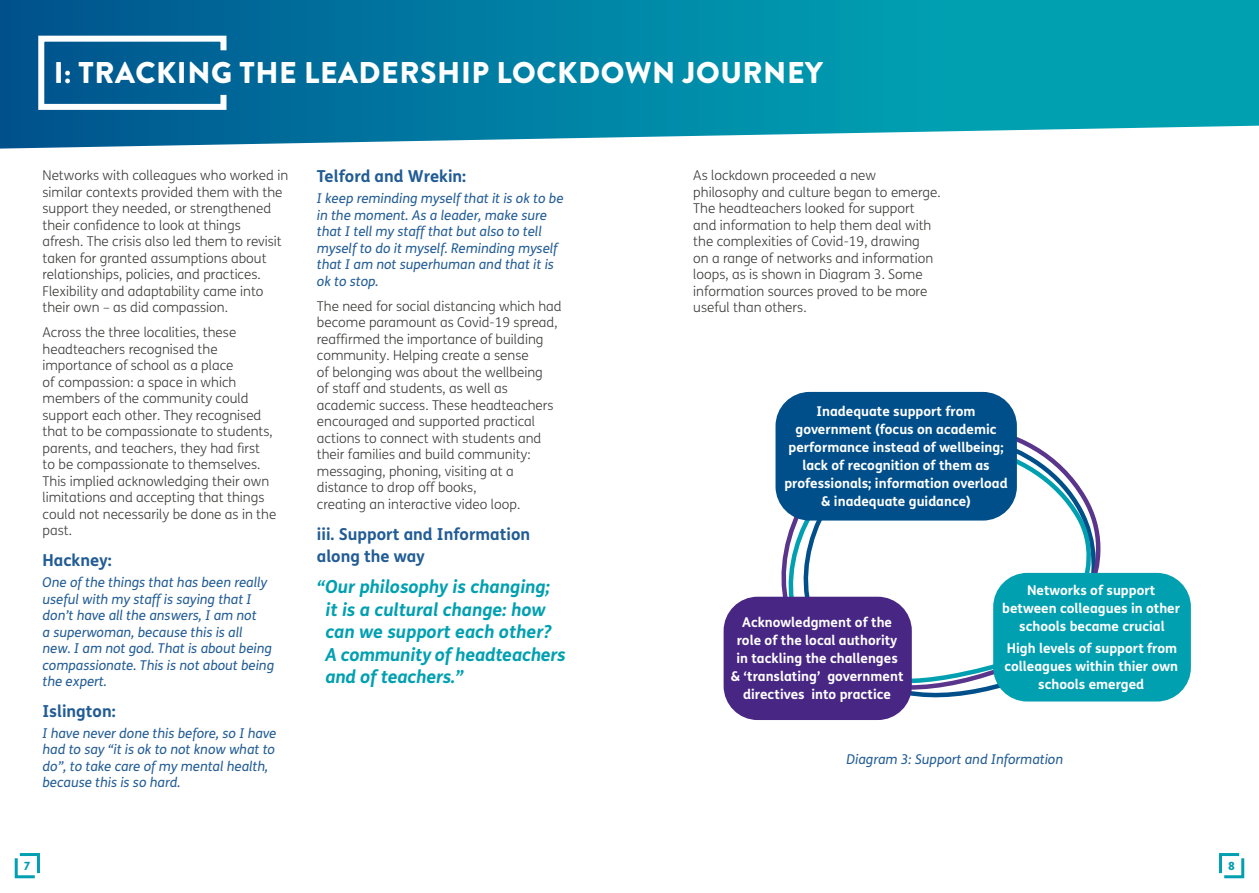
<style>
.page{position:relative;width:1259px;height:893px;background:#fff}
.page>*{position:absolute;margin:0;border:0;box-sizing:border-box;transform-origin:0 0}
.t1{font:900 30px "Brandon Grotesque";letter-spacing:.02em;color:#fff}
.t2{font:italic 700 18px/22.5px "FS Mencap";color:#00a0b1}
.t3{font:700 16.5px/22.5px "FS Mencap";color:#225c95}
.t4{font:300 13.5px/16.5px "FS Mencap";color:#3c3c3b}
.t5{font:italic 13.5px/16.5px "FS Mencap";color:#225c95}
.t6{font:700 13.5px/18px "FS Mencap";color:#fff;text-align:center}
.t7{font:900 12px "Brandon Grotesque";color:#00a0b1}
</style>
<div class="page">
<svg style="left:14px;top:853px;width:26px;height:26px"></svg>
<svg style="left:1219px;top:853px;width:26px;height:26px"></svg>
<svg style="left:0;top:0;width:1259px;height:149px;background:#1690ad"></svg>
<svg style="left:35px;top:33px;width:194px;height:80px;background:#2d79a5"></svg>
<svg style="left:769px;top:437px;width:339px;height:254px"></svg>
<div style="left:775px;top:392px;width:242px;height:129px;background:#004f8a;border-radius:34px"></div>
<div style="left:723px;top:597px;width:189px;height:123px;background:#482683;border-radius:34px"></div>
<div style="left:993px;top:573px;width:198px;height:128px;background:#00a0b1;border-radius:34px"></div>
<h1 class="t1" style="left:54px;top:51px;width:770px">I: TRACKING THE LEADERSHIP LOCKDOWN JOURNEY</h1>
<p class="t4" style="left:43px;top:168px;width:247px">Networks with colleagues who worked in similar contexts provided them with the support they needed, or strengthened their confidence to look at things<br>afresh. The crisis also led them to revisit taken for granted assumptions about relationships, policies, and practices.<br>Flexibility and adaptability came into their own – as did compassion.</p>
<p class="t4" style="left:43px;top:325px;width:235px">Across the three localities, these headteachers recognised the importance of school as a place<br>of compassion: a space in which members of the community could support each other. They recognised that to be compassionate to students, parents, and teachers, they had first<br>to be compassionate to themselves.<br>This implied acknowledging their own limitations and accepting that things could not necessarily be done as in the past.</p>
<p class="t3" style="left:43px;top:549px;width:71px">Hackney:</p>
<p class="t5" style="left:43px;top:574px;width:233px">One of the things that has been really useful with my staff is saying that I don’t have all the answers, I am not<br>a superwoman, because this is all new. I am not god. That is about being compassionate. This is not about being the expert.</p>
<p class="t3" style="left:43px;top:700px;width:75px">Islington:</p>
<p class="t5" style="left:43px;top:725px;width:235px">I have never done this before, so I have had to say “it is ok to not know what to do”, to take care of my mental health, because this is so hard.</p>
<p class="t3" style="left:317px;top:165px;width:151px">Telford and Wrekin:</p>
<p class="t5" style="left:317px;top:191px;width:248px">I keep reminding myself that it is ok to be in the moment. As a leader, make sure that I tell my staff that but also to tell myself to do it myself. Reminding myself that I am not superhuman and that it is ok to stop.</p>
<p class="t4" style="left:317px;top:298px;width:246px">The need for social distancing which had become paramount as Covid-19 spread, reaffirmed the importance of building community. Helping create a sense<br>of belonging was about the wellbeing<br>of staff and students, as well as academic success. These headteachers encouraged and supported practical actions to connect with students and their families and build community: messaging, phoning, visiting at a distance to drop off books,<br>creating an interactive video loop.</p>
<p class="t3" style="left:317px;top:523px;width:215px">iii. Support and Information along the way</p>
<h2 class="t2" style="left:325px;top:576px;width:242px;text-indent:-9px">“Our philosophy is changing; it is a cultural change: how can we support each other?<br>A community of headteachers and of teachers.”</h2>
<p class="t4" style="left:693px;top:168px;width:249px">As lockdown proceeded a new philosophy and culture began to emerge.<br>The headteachers looked for support and information to help them deal with the complexities of Covid-19, drawing<br>on a range of networks and information loops, as is shown in Diagram 3. Some information sources proved to be more useful than others.</p>
<p class="t6" style="left:784px;top:403px;width:225px">Inadequate support from government (focus on academic performance instead of wellbeing; lack of recognition of them as professionals; information overload &amp; inadequate guidance)</p>
<p class="t6" style="left:730px;top:614px;width:174px">Acknowledgment of the role of the local authority in tackling the challenges &amp; ‘translating’ government directives into practice</p>
<p class="t6" style="left:1002px;top:581px;width:179px">Networks of support between colleagues in other schools became crucial</p>
<p class="t6" style="left:1004px;top:640px;width:175px">High levels of support from colleagues within thier own schools emerged</p>
<p class="t5" style="left:846px;top:751px;width:218px">Diagram 3: Support and Information</p>
<p class="t7" style="left:24px;top:857px;width:7px">7</p>
<p class="t7" style="left:1228px;top:857px;width:8px">8</p>
</div>
